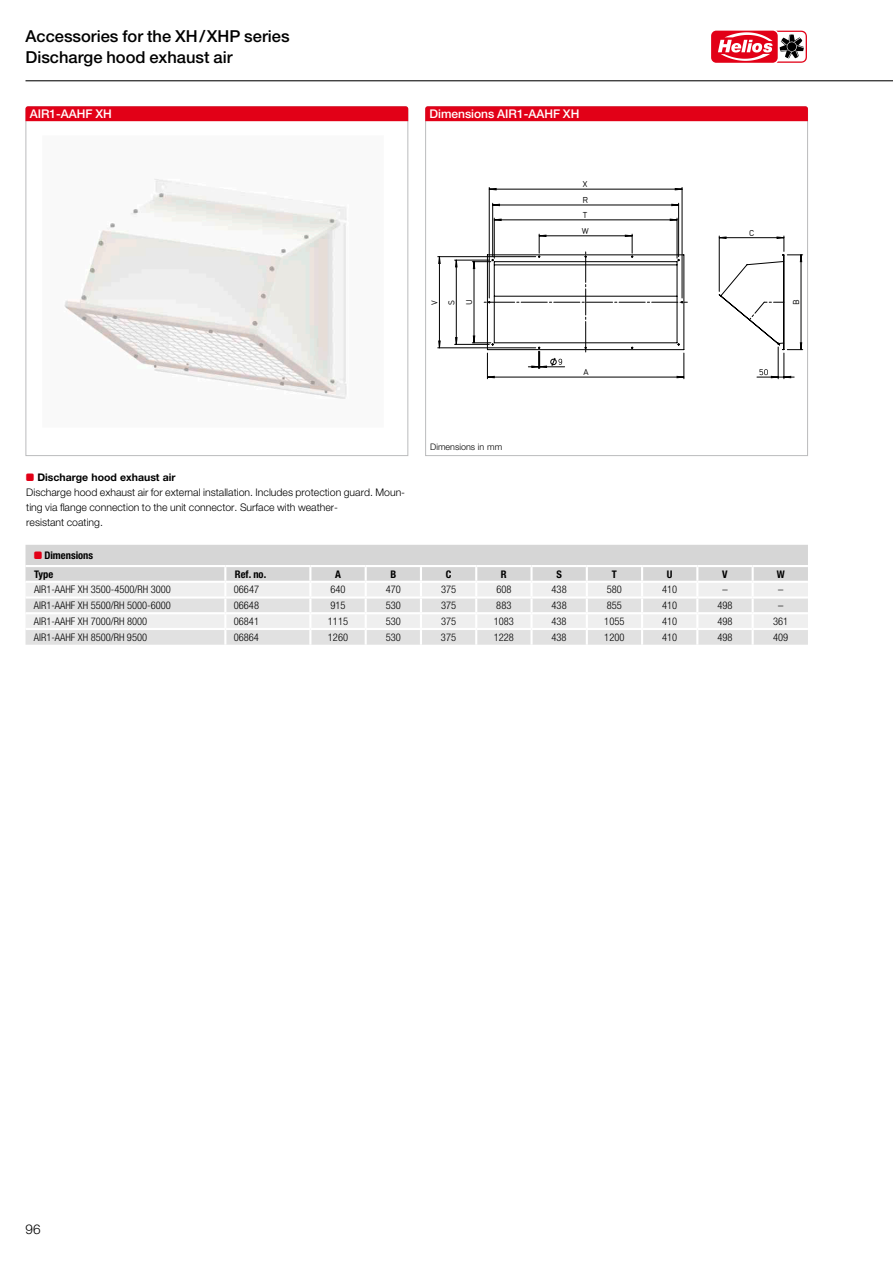
<style>
.page{position:relative;width:893px;height:1263px;background:#fff}
.page>*{position:absolute;margin:0;border:0;box-sizing:border-box;transform-origin:0 0}
.t1{font:500 16.5px/21px "Helvetica Neue LTW1 G";color:#000}
.t2{font:300 13.5px "Helvetica Neue LTW1 G";color:#000}
.t3{font:500 12px "Helvetica Neue LTW1 G";color:#fff}
.t4{font:300 condensed 10.5px "Helvetica Neue LTW1 G";color:#000}
.t5{font:300 10.5px/15px "Helvetica Neue LTW1 G";color:#000}
.t6{font:700 condensed 10.5px/19px "Helvetica Neue LTW1 G";color:#000}
.t7{font:300 9px "Helvetica Neue LTW1 G";color:#000}
.t8{font:8.1px/16.8px "DIN17 SB";color:#000}
.s1{font-family:"Helios";font-weight:400;color:#e20017}
.s2{font-weight:700}
.s3{font-family:"Helios";font-weight:400;font-stretch:normal;color:#e20017}
</style>
<div class="page">
<svg style="left:26px;top:545px;width:782px;height:100px"></svg>
<svg style="left:25px;top:107px;width:384px;height:349px"></svg>
<svg style="left:425px;top:121px;width:383px;height:335px"></svg>
<div style="left:425px;top:106px;width:383px;height:15px;background:#e20017"></div>
<div style="left:26px;top:106px;width:382px;height:15px;background:#e20017"></div>
<hr style="left:26px;top:80px;width:867px;height:1px;background:#000">
<svg style="left:711px;top:30px;width:96px;height:33px"></svg>
<h1 class="t1" style="left:26px;top:25px;width:266px">Accessories for the XH/XHP series<br>Discharge hood exhaust air</h1>
<p class="t3" style="left:30px;top:107px;width:84px">AIR1-AAHF XH</p>
<p class="t3" style="left:429px;top:107px;width:151px">Dimensions AIR1-AAHF XH</p>
<p class="t8" style="left:583px;top:176px;width:6px">X</p>
<p class="t8" style="left:582px;top:192px;width:7px">R</p>
<p class="t8" style="left:583px;top:206px;width:6px">T</p>
<p class="t8" style="left:426px;top:305px;width:6px;rotate:-90deg">V<br>S</p>
<p class="t8" style="left:461px;top:305px;width:7px;rotate:-90deg">U</p>
<p class="t8" style="left:582px;top:222px;width:9px">W</p>
<p class="t8" style="left:583px;top:364px;width:7px">A</p>
<p class="t8" style="left:749px;top:224px;width:6px">C</p>
<p class="t8" style="left:788px;top:305px;width:7px;rotate:-90deg">B</p>
<p class="t7" style="left:430px;top:442px;width:73px">Dimensions in mm</p>
<p class="t5" style="left:26px;top:470px;width:380px"><span class="s1">B</span> <span class="s2">Discharge hood exhaust air<br></span>Discharge hood exhaust air for external installation. Includes protection guard. Moun&shy;ting via flange connection to the unit connector. Surface with weather-<br>resistant coating.</p>
<p class="t6" style="left:34px;top:545px;width:61px"><span class="s3">B</span> Dimensions<br>Type</p>
<p class="t6" style="left:235px;top:564px;width:33px">Ref. no.</p>
<p class="t6" style="left:335px;top:564px;width:7px">A</p>
<p class="t6" style="left:390px;top:564px;width:7px">B</p>
<p class="t6" style="left:446px;top:564px;width:7px">C</p>
<p class="t6" style="left:501px;top:564px;width:7px">R</p>
<p class="t6" style="left:556px;top:564px;width:7px">S</p>
<p class="t6" style="left:612px;top:564px;width:7px">T</p>
<p class="t6" style="left:667px;top:564px;width:7px">U</p>
<p class="t6" style="left:722px;top:564px;width:7px">V</p>
<p class="t6" style="left:777px;top:564px;width:9px">W</p>
<p class="t4" style="left:34px;top:583px;width:138px">AIR1-AAHF XH 3500-4500/RH 3000</p>
<p class="t4" style="left:234px;top:583px;width:27px">06647</p>
<p class="t4" style="left:330px;top:583px;width:17px">640</p>
<p class="t4" style="left:386px;top:583px;width:17px">470</p>
<p class="t4" style="left:441px;top:583px;width:17px">375</p>
<p class="t4" style="left:496px;top:583px;width:17px">608</p>
<p class="t4" style="left:552px;top:583px;width:17px">438</p>
<p class="t4" style="left:607px;top:583px;width:17px">580</p>
<p class="t4" style="left:662px;top:583px;width:17px">410</p>
<p class="t4" style="left:722px;top:583px;width:7px">–</p>
<p class="t4" style="left:778px;top:583px;width:7px">–</p>
<p class="t4" style="left:34px;top:599px;width:138px">AIR1-AAHF XH 5500/RH 5000-6000</p>
<p class="t4" style="left:234px;top:599px;width:27px">06648</p>
<p class="t4" style="left:330px;top:599px;width:17px">915</p>
<p class="t4" style="left:386px;top:599px;width:17px">530</p>
<p class="t4" style="left:441px;top:599px;width:17px">375</p>
<p class="t4" style="left:496px;top:599px;width:17px">883</p>
<p class="t4" style="left:552px;top:599px;width:17px">438</p>
<p class="t4" style="left:607px;top:599px;width:17px">855</p>
<p class="t4" style="left:662px;top:599px;width:17px">410</p>
<p class="t4" style="left:717px;top:599px;width:17px">498</p>
<p class="t4" style="left:778px;top:599px;width:7px">–</p>
<p class="t4" style="left:34px;top:615px;width:115px">AIR1-AAHF XH 7000/RH 8000</p>
<p class="t4" style="left:234px;top:615px;width:27px">06841</p>
<p class="t4" style="left:328px;top:615px;width:22px">1115</p>
<p class="t4" style="left:386px;top:615px;width:17px">530</p>
<p class="t4" style="left:441px;top:615px;width:17px">375</p>
<p class="t4" style="left:494px;top:615px;width:22px">1083</p>
<p class="t4" style="left:552px;top:615px;width:17px">438</p>
<p class="t4" style="left:604px;top:615px;width:22px">1055</p>
<p class="t4" style="left:662px;top:615px;width:17px">410</p>
<p class="t4" style="left:717px;top:615px;width:17px">498</p>
<p class="t4" style="left:773px;top:615px;width:17px">361</p>
<p class="t4" style="left:34px;top:631px;width:115px">AIR1-AAHF XH 8500/RH 9500</p>
<p class="t4" style="left:234px;top:631px;width:27px">06864</p>
<p class="t4" style="left:328px;top:631px;width:22px">1260</p>
<p class="t4" style="left:386px;top:631px;width:17px">530</p>
<p class="t4" style="left:441px;top:631px;width:17px">375</p>
<p class="t4" style="left:494px;top:631px;width:22px">1228</p>
<p class="t4" style="left:551px;top:631px;width:17px">438</p>
<p class="t4" style="left:604px;top:631px;width:22px">1200</p>
<p class="t4" style="left:662px;top:631px;width:17px">410</p>
<p class="t4" style="left:717px;top:631px;width:17px">498</p>
<p class="t4" style="left:773px;top:631px;width:17px">409</p>
<p class="t2" style="left:26px;top:1221px;width:17px">96</p>
</div>
